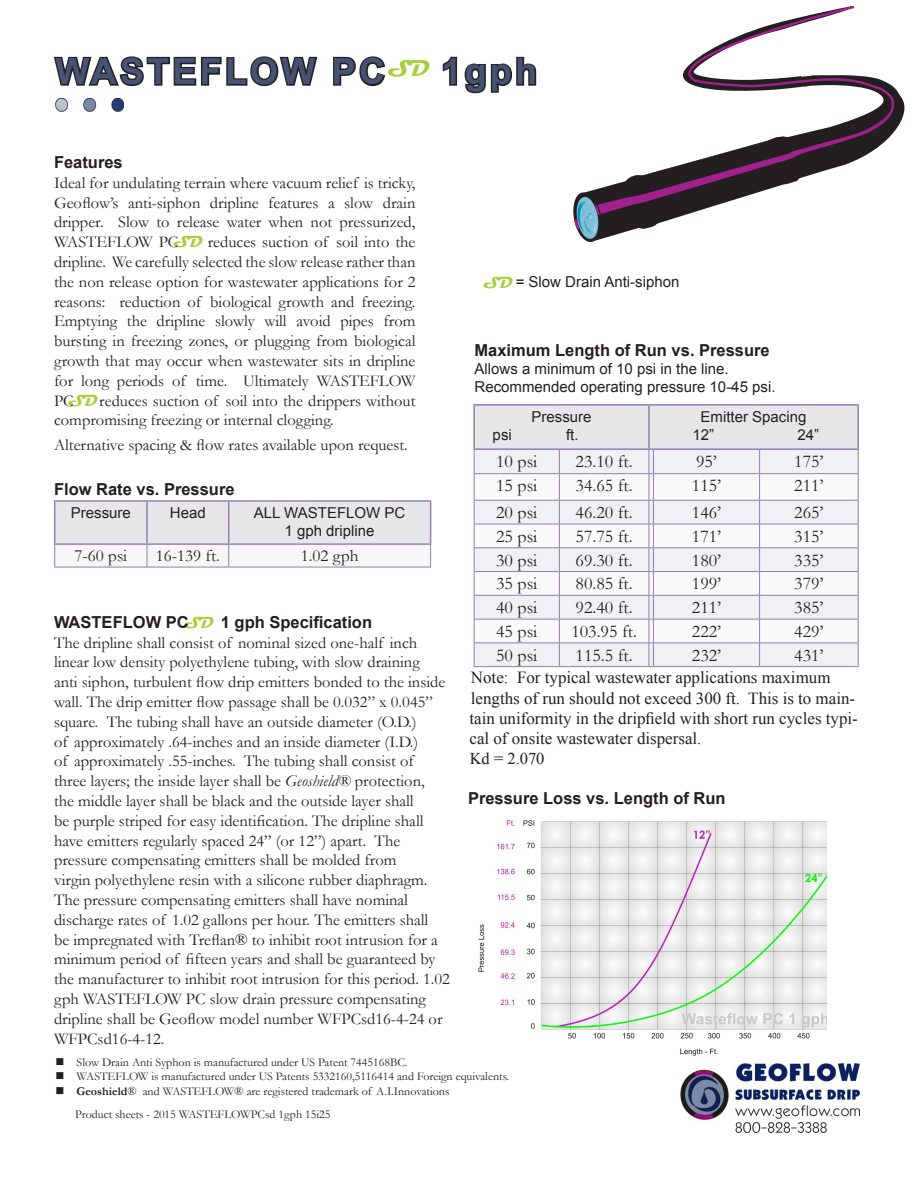
<style>
.page{position:relative;width:918px;height:1188px;background:#fff}
.page>*{position:absolute;margin:0;border:0;box-sizing:border-box;transform-origin:0 0}
.t1{font:700 36px "Arial";letter-spacing:.09em;color:#475373}
.t2{font:700 23.25px "Magneto";color:#a6ce39}
.t3{font:18px "Garamond";color:#231f20}
.t4{font:17.1px "Garamond";color:#231f20}
.t5{font:16.95px/20.4px "Times New Roman";color:#231f20}
.t6{font:16.5px/19.8px "Garamond";color:#231f20}
.Body_Text_2{font:700 16.5px "Arial";color:#231f20}
.t7{font:16.5px "Times New Roman";color:#231f20}
.t8{font:15px "Arial";color:#231f20}
.t9{font:12px "Garamond";color:#231f20}
.s1{font-family:"Magneto";font-weight:700;font-size:16.2px;color:#a6ce39}
.s2{font-style:italic}
.s3{font-family:"Magneto";font-size:16.2px;color:#a6ce39}
.s4{font-weight:700}
</style>
<div class="page">
<svg style="left:573px;top:5px;width:329px;height:237px"></svg>
<hr style="left:54px;top:500px;width:93px;height:2px;background:#947bb2">
<hr style="left:147px;top:500px;width:82px;height:2px;background:#947bb2">
<hr style="left:229px;top:500px;width:202px;height:2px;background:#947bb2">
<svg style="left:54px;top:501px;width:377px;height:66px"></svg>
<hr style="left:54px;top:567px;width:93px;height:1px;background:#947bb2">
<hr style="left:147px;top:567px;width:82px;height:1px;background:#947bb2">
<hr style="left:229px;top:567px;width:202px;height:1px;background:#947bb2">
<hr style="left:473px;top:404px;width:86px;height:2px;background:#947bb2">
<hr style="left:473px;top:406px;width:2px;height:42px;background:#947bb2">
<hr style="left:473px;top:448px;width:86px;height:2px;background:#947bb2">
<svg style="left:474px;top:404px;width:385px;height:263px"></svg>
<hr style="left:653px;top:666px;width:107px;height:1px;background:#947bb2">
<hr style="left:760px;top:666px;width:99px;height:1px;background:#947bb2">
<svg style="left:53px;top:56px;width:265px;height:31px"></svg>
<svg style="left:333px;top:56px;width:53px;height:31px"></svg>
<svg style="left:442px;top:56px;width:95px;height:38px"></svg>
<img style="left:478px;top:820px;width:349px;height:236px">
<img style="left:56px;top:99px;width:67px;height:12px">
<img style="left:681px;top:1064px;width:179px;height:69px">
<p class="t1" style="left:56px;top:47px;width:331px">WASTEFLOW PC</p>
<p class="t1" style="left:441px;top:47px;width:97px">1gph</p>
<p class="t2" style="left:387px;top:54px;width:44px">SD</p>
<p class="Body_Text_2" style="left:54px;top:151px;width:70px">Features</p>
<p class="t6" style="left:54px;top:172px;width:363px">Ideal for undulating terrain where vacuum relief is tricky, Geoflow’s anti-siphon dripline features a slow drain dripper. Slow to release water when not pressurized, WASTEFLOW PC<br>dripline. We carefully selected the slow release rather than the non release option for wastewater applications for 2 reasons: reduction of biological growth and freezing.<br>Emptying the dripline slowly will avoid pipes from bursting in freezing zones, or plugging from biological growth that may occur when wastewater sits in dripline for long periods of time. Ultimately WASTEFLOW PC<br>compromising freezing or internal clogging.</p>
<p class="t6" style="left:173px;top:232px;width:244px"><span class="s1">SD</span> reduces suction of soil into the</p>
<p class="t6" style="left:68px;top:390px;width:349px"><span class="s1">SD</span>reduces suction of soil into the drippers without</p>
<p class="t6" style="left:54px;top:434px;width:355px">Alternative spacing &amp; flow rates available upon request.</p>
<p class="Body_Text_2" style="left:54px;top:478px;width:182px">Flow Rate vs. Pressure</p>
<p class="t8" style="left:71px;top:502px;width:62px">Pressure</p>
<p class="t8" style="left:170px;top:502px;width:37px">Head</p>
<p class="t8" style="left:254px;top:502px;width:153px">ALL WASTEFLOW PC</p>
<p class="t8" style="left:285px;top:520px;width:92px">1 gph dripline</p>
<p class="t4" style="left:75px;top:545px;width:54px">7-60 psi</p>
<p class="t4" style="left:156px;top:545px;width:66px">16-139 ft.</p>
<p class="t4" style="left:301px;top:545px;width:59px">1.02 gph</p>
<p class="Body_Text_2" style="left:54px;top:611px;width:136px">WASTEFLOW PC</p>
<p class="t6" style="left:54px;top:632px;width:398px">The dripline shall consist of nominal sized one‑half inch linear low density polyethylene tubing, with slow draining<br>anti siphon, turbulent flow drip emitters bonded to the inside wall. The drip emitter flow passage shall be 0.032” x 0.045” square. The tubing shall have an outside diameter (O.D.)<br>of approximately .64‑inches and an inside diameter (I.D.)<br>of approximately .55-inches. The tubing shall consist of three layers; the inside layer shall be <span class="s2">Geoshield®</span> protection,<br>the middle layer shall be black and the outside layer shall<br>be purple striped for easy identification. The dripline shall have emitters regularly spaced 24” (or 12”) apart. The pressure compensating emitters shall be molded from<br>virgin polyethylene resin with a silicone rubber diaphragm.<br>The pressure compensating emitters shall have nominal discharge rates of 1.02 gallons per hour. The emitters shall<br>be impregnated with Treflan® to inhibit root intrusion for a minimum period of fifteen years and shall be guaranteed by the manufacturer to inhibit root intrusion for this period. 1.02 gph WASTEFLOW PC slow drain pressure compensating dripline shall be Geoflow model number WFPCsd16-4-24 or WFPCsd16-4-12.</p>
<p class="Body_Text_2" style="left:184px;top:611px;width:189px"><span class="s3">SD</span> 1 gph Specification</p>
<p class="t8" style="left:483px;top:272px;width:198px"><span class="s1">SD</span> = Slow Drain Anti-siphon</p>
<p class="Body_Text_2" style="left:475px;top:339px;width:297px">Maximum Length of Run vs. Pressure</p>
<p class="t8" style="left:475px;top:358px;width:256px">Allows a minimum of 10 psi in the line.</p>
<p class="t8" style="left:475px;top:376px;width:302px">Recommended operating pressure 10-45 psi.</p>
<p class="t8" style="left:532px;top:407px;width:62px">Pressure</p>
<p class="t8" style="left:493px;top:425px;width:21px">psi</p>
<p class="t8" style="left:566px;top:425px;width:14px">ft.</p>
<p class="t8" style="left:701px;top:407px;width:107px">Emitter Spacing</p>
<p class="t8" style="left:692px;top:425px;width:23px">12”</p>
<p class="t8" style="left:798px;top:425px;width:23px">24”</p>
<p class="t3" style="left:496px;top:449px;width:43px">10 psi</p>
<p class="t3" style="left:576px;top:449px;width:59px">23.10 ft.</p>
<p class="t3" style="left:696px;top:449px;width:22px">95’</p>
<p class="t3" style="left:794px;top:449px;width:31px">175’</p>
<p class="t3" style="left:496px;top:474px;width:43px">15 psi</p>
<p class="t3" style="left:576px;top:474px;width:59px">34.65 ft.</p>
<p class="t3" style="left:692px;top:474px;width:31px">115’</p>
<p class="t3" style="left:794px;top:474px;width:31px">211’</p>
<p class="t3" style="left:496px;top:500px;width:43px">20 psi</p>
<p class="t3" style="left:576px;top:500px;width:59px">46.20 ft.</p>
<p class="t3" style="left:692px;top:500px;width:31px">146’</p>
<p class="t3" style="left:794px;top:500px;width:31px">265’</p>
<p class="t3" style="left:496px;top:524px;width:43px">25 psi</p>
<p class="t3" style="left:576px;top:524px;width:59px">57.75 ft.</p>
<p class="t3" style="left:692px;top:524px;width:31px">171’</p>
<p class="t3" style="left:794px;top:524px;width:31px">315’</p>
<p class="t3" style="left:496px;top:548px;width:43px">30 psi</p>
<p class="t3" style="left:576px;top:548px;width:59px">69.30 ft.</p>
<p class="t3" style="left:692px;top:548px;width:31px">180’</p>
<p class="t3" style="left:794px;top:548px;width:31px">335’</p>
<p class="t3" style="left:496px;top:572px;width:43px">35 psi</p>
<p class="t3" style="left:576px;top:572px;width:59px">80.85 ft.</p>
<p class="t3" style="left:692px;top:572px;width:31px">199’</p>
<p class="t3" style="left:794px;top:572px;width:31px">379’</p>
<p class="t3" style="left:496px;top:595px;width:43px">40 psi</p>
<p class="t3" style="left:576px;top:595px;width:59px">92.40 ft.</p>
<p class="t3" style="left:692px;top:595px;width:31px">211’</p>
<p class="t3" style="left:794px;top:595px;width:31px">385’</p>
<p class="t3" style="left:496px;top:619px;width:43px">45 psi</p>
<p class="t3" style="left:571px;top:619px;width:67px">103.95 ft.</p>
<p class="t3" style="left:692px;top:619px;width:31px">222’</p>
<p class="t3" style="left:794px;top:619px;width:31px">429’</p>
<p class="t3" style="left:496px;top:643px;width:43px">50 psi</p>
<p class="t3" style="left:576px;top:643px;width:59px">115.5 ft.</p>
<p class="t3" style="left:692px;top:643px;width:31px">232’</p>
<p class="t3" style="left:794px;top:643px;width:31px">431’</p>
<p class="t5" style="left:470px;top:667px;width:390px">Note: For typical wastewater applications maximum lengths of run should not exceed 300 ft. This is to main&shy;tain uniformity in the dripfield with short run cycles typi&shy;cal of onsite wastewater dispersal.</p>
<p class="t7" style="left:470px;top:747px;width:76px">Kd = 2.070</p>
<p class="Body_Text_2" style="left:468px;top:787px;width:259px">Pressure Loss vs. Length of Run</p>
<p class="t9" style="left:56px;top:1054px;width:353px">■ Slow Drain Anti Syphon is manufactured under US Patent 7445168BC.</p>
<p class="t9" style="left:56px;top:1068px;width:455px">■ WASTEFLOW is manufactured under US Patents 5332160,5116414 and Foreign equivalents.</p>
<p class="t9" style="left:56px;top:1083px;width:395px">■ <span class="s4">Geoshield</span>® and WASTEFLOW® are registered trademark of A.I.Innovations</p>
<p class="t9" style="left:75px;top:1107px;width:257px">Product sheets - 2015 WASTEFLOWPCsd 1gph 15i25</p>
</div>
